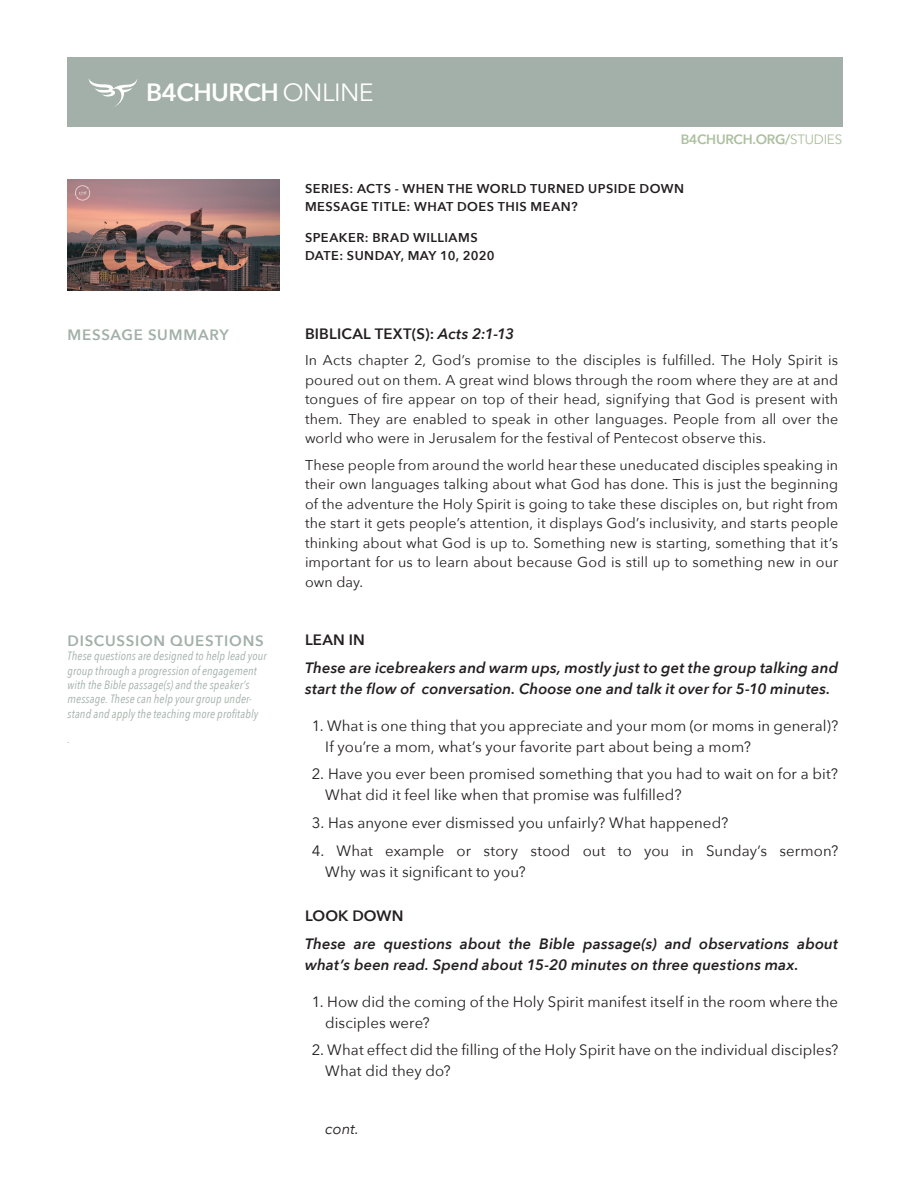
<style>
.page{position:relative;width:918px;height:1188px;background:#fff}
.page>*{position:absolute;margin:0;border:0;box-sizing:border-box;transform-origin:0 0}
.t1{font:600 24.9px "Avenir Next";letter-spacing:-.02em;color:#fff}
.Bullets_2{font:15px/21px "Avenir Next";letter-spacing:.005em;color:#231f20}
.Bullets_2-2{font:italic 600 15px/21px "Avenir Next";letter-spacing:.01em;color:#231f20}
.Bullets_2-3{font:600 15px "Avenir Next";letter-spacing:.01em;color:#231f20}
.Bullets_2-4{font:600 15px "Avenir Next";letter-spacing:.05em;color:#a2b0a9}
.Verses{font:italic 15px "Avenir Next";color:#231f20}
.Bullets_2-5{font:14.25px/19.5px "Avenir Next";letter-spacing:.005em;color:#231f20;text-align:justify}
.t2{font:600 13.5px "Avenir Next";letter-spacing:-.02em;color:#acbf9e}
.Bullets_2-6{font:600 12.75px/18px "Avenir Next";letter-spacing:.04em;color:#231f20}
.Bullets_2-7{font:italic 12px/14.4px "Avenir Next Condensed";letter-spacing:.01em;color:#a2b0a9}
.s1{font-family:"Avenir";font-weight:400}
.s2{font-style:italic}
</style>
<div class="page">
<div style="left:67px;top:57px;width:775px;height:69px;background:#a2b0a9"></div>
<svg style="left:89px;top:79px;width:48px;height:28px"></svg>
<img style="left:67px;top:179px;width:212px;height:112px">
<h1 class="t1" style="left:146px;top:71px;width:229px">B4CHURCH <span class="s1">ONLINE</span></h1>
<p class="t2" style="left:681px;top:128px;width:163px">B4CHURCH.ORG/<span class="s1">STUDIES</span></p>
<p class="Bullets_2-4" style="left:68px;top:322px;width:163px">MESSAGE SUMMARY</p>
<p class="Bullets_2-4" style="left:68px;top:628px;width:198px">DISCUSSION QUESTIONS</p>
<p class="Bullets_2-7" style="left:68px;top:649px;width:201px">These questions are designed to help lead your group through a progression of engagement with the Bible passage(s) and the speaker’s message. These can help your group under&shy;stand and apply the teaching more profitably</p>
<p class="Bullets_2-7" style="left:68px;top:731px;width:4px">.</p>
<p class="Bullets_2-6" style="left:305px;top:179px;width:381px">SERIES: ACTS - WHEN THE WORLD TURNED UPSIDE DOWN<br>MESSAGE TITLE: WHAT DOES THIS MEAN?</p>
<p class="Bullets_2-6" style="left:305px;top:228px;width:191px">SPEAKER: BRAD WILLIAMS<br>DATE: SUNDAY, MAY 10, 2020</p>
<p class="Bullets_2-3" style="left:305px;top:321px;width:211px">BIBLICAL TEXT(S): <span class="s2">Acts 2:1-13</span></p>
<p class="Bullets_2-5" style="left:305px;top:350px;width:535px">In Acts chapter 2, God’s promise to the disciples is fulfilled. The Holy Spirit is poured out on them. A great wind blows through the room where they are at and tongues of fire appear on top of their head, signifying that God is present with them. They are enabled to speak in other languages. People from all over the world who were in Jerusalem for the festival of Pentecost observe this.</p>
<p class="Bullets_2-5" style="left:305px;top:454px;width:535px">These people from around the world hear these uneducated disciples speaking in their own languages talking about what God has done. This is just the beginning of the adventure the Holy Spirit is going to take these disciples on, but right from the start it gets people’s attention, it displays God’s inclusivity, and starts people thinking about what God is up to. Something new is starting, something that it’s important for us to learn about because God is still up to something new in our own day.</p>
<p class="Bullets_2-3" style="left:305px;top:627px;width:61px">LEAN IN</p>
<p class="Bullets_2-2" style="left:305px;top:657px;width:535px">These are icebreakers and warm ups, mostly just to get the group talking and start the flow of conversation. Choose one and talk it over for 5-10 minutes.</p>
<p class="Bullets_2" style="left:325px;top:714px;width:514px;text-indent:-14px">1. What is one thing that you appreciate and your mom (or moms in general)?<br>If you’re a mom, what’s your favorite part about being a mom?</p>
<p class="Bullets_2" style="left:325px;top:763px;width:514px;text-indent:-14px">2. Have you ever been promised something that you had to wait on for a bit?<br>What did it feel like when that promise was fulfilled?</p>
<p class="Bullets_2" style="left:312px;top:812px;width:418px">3. Has anyone ever dismissed you unfairly? What happened?</p>
<p class="Bullets_2" style="left:325px;top:840px;width:514px;text-indent:-14px">4. What example or story stood out to you in Sunday’s sermon?<br>Why was it significant to you?</p>
<p class="Bullets_2-3" style="left:305px;top:903px;width:100px">LOOK DOWN</p>
<p class="Bullets_2-2" style="left:305px;top:933px;width:535px">These are questions about the Bible passage(s) and observations about what’s been read. Spend about 15-20 minutes on three questions max.</p>
<p class="Bullets_2" style="left:325px;top:990px;width:514px;text-indent:-14px">1. How did the coming of the Holy Spirit manifest itself in the room where the disciples were?</p>
<p class="Bullets_2" style="left:325px;top:1039px;width:514px;text-indent:-14px">2. What effect did the filling of the Holy Spirit have on the individual disciples?<br>What did they do?</p>
<p class="Verses" style="left:325px;top:1116px;width:36px">cont.</p>
</div>
